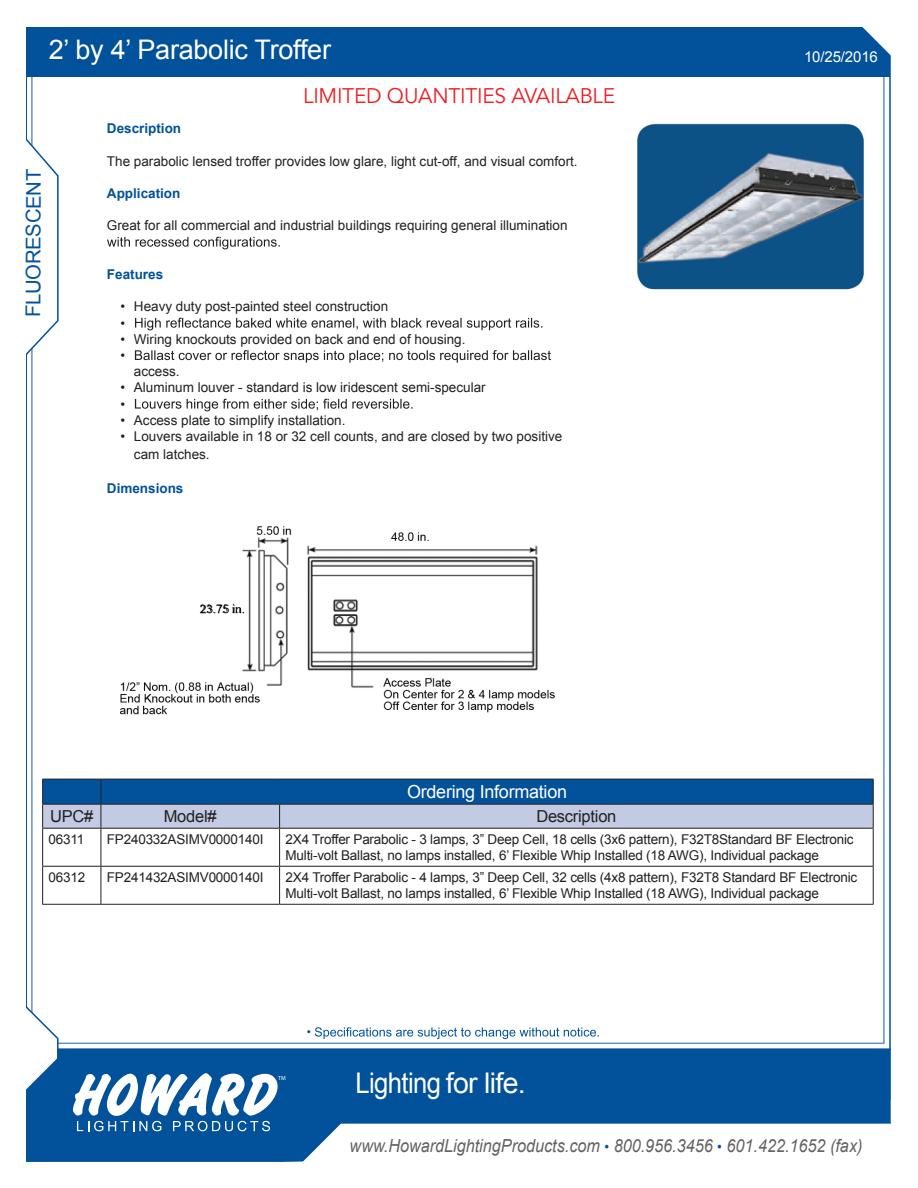
<style>
.page{position:relative;width:918px;height:1188px;background:#fff}
.page>*{position:absolute;margin:0;border:0;box-sizing:border-box;transform-origin:0 0}
.t1{font:28.5px "Arial";letter-spacing:-.025em;color:#fff;scale:.9 1}
.t2{font:27px "Arial";letter-spacing:-.01em;color:#fff}
.t3{font:21px "Avenir";letter-spacing:-.015em;color:#ee1f23}
.t4{font:20.25px "Arial";letter-spacing:-.015em;color:#01529a}
.t5{font:italic 18px "Arial";color:#636366;scale:.9 1}
.t6{font:18px "Arial";letter-spacing:-.015em;color:#fff}
.t7{font:16.5px "Arial";letter-spacing:-.015em;color:#231f20}
.t8{font:15px "Arial";letter-spacing:-.01em;color:#fff}
.t9{font:13.5px/16.2px "Arial";color:#231f20}
.t10{font:700 13.5px "Arial";color:#01529a}
.t11{font:12px "Arial";color:#01529a}
.t12{font:5.85px "Myriad";color:#fff}
.s1{font-size:15px;color:#01529a}
</style>
<div class="page">
<div style="left:26px;top:1048px;width:865px;height:114px;background:#01529a;border:2px solid #01529a"></div>
<svg style="left:267px;top:1100px;width:624px;height:62px;fill:#fff"></svg>
<div style="left:26px;top:27px;width:864px;height:50px;background:#01529a"></div>
<svg style="left:26px;top:991px;width:33px;height:112px"></svg>
<svg style="left:862px;top:27px;width:29px;height:54px"></svg>
<svg style="left:26px;top:122px;width:33px;height:246px"></svg>
<div style="left:10px;top:1035px;width:37px;height:23px;background:#fff"></div>
<svg style="left:73px;top:1073px;width:205px;height:58px"></svg>
<svg style="left:315px;top:1027px;width:284px;height:12px"></svg>
<img style="left:637px;top:123px;width:227px;height:167px">
<svg style="left:107px;top:237px;width:173px;height:12px"></svg>
<svg style="left:135px;top:318px;width:407px;height:12px"></svg>
<svg style="left:135px;top:350px;width:416px;height:13px"></svg>
<svg style="left:135px;top:399px;width:278px;height:12px"></svg>
<svg style="left:42px;top:779px;width:832px;height:49px;background:#5d88b7"></svg>
<hr style="left:42px;top:828px;width:59px;height:1px;background:#231f20">
<hr style="left:42px;top:829px;width:1px;height:37px;background:#231f20">
<hr style="left:101px;top:828px;width:179px;height:1px;background:#231f20">
<hr style="left:101px;top:829px;width:1px;height:37px;background:#231f20">
<hr style="left:280px;top:828px;width:594px;height:1px;background:#231f20">
<hr style="left:279px;top:829px;width:1px;height:37px;background:#231f20">
<hr style="left:873px;top:829px;width:1px;height:37px;background:#231f20">
<hr style="left:42px;top:866px;width:59px;height:1px;background:#231f20">
<hr style="left:42px;top:867px;width:1px;height:37px;background:#231f20">
<hr style="left:101px;top:866px;width:179px;height:1px;background:#231f20">
<hr style="left:101px;top:867px;width:1px;height:37px;background:#231f20">
<hr style="left:280px;top:866px;width:594px;height:1px;background:#231f20">
<hr style="left:279px;top:867px;width:1px;height:37px;background:#231f20">
<hr style="left:873px;top:867px;width:1px;height:37px;background:#231f20">
<hr style="left:42px;top:904px;width:59px;height:1px;background:#231f20">
<hr style="left:101px;top:904px;width:179px;height:1px;background:#231f20">
<hr style="left:280px;top:904px;width:594px;height:1px;background:#231f20">
<img style="left:120px;top:526px;width:435px;height:189px">
<h2 class="t2" style="left:49px;top:31px;width:284px">2’ by 4’ Parabolic Troffer</h2>
<h3 class="t4" style="left:20px;top:317px;width:150px;rotate:-90deg">F UL ORESCENT</h3>
<h3 class="t3" style="left:303px;top:84px;width:314px">LIMITED QUANTITIES AVAILABLE</h3>
<p class="t10" style="left:107px;top:120px;width:76px">Description</p>
<p class="t9" style="left:107px;top:153px;width:472px">The parabolic lensed troffer provides low glare, light cut-off, and visual comfort.</p>
<p class="t10" style="left:107px;top:184px;width:75px">Application</p>
<p class="t9" style="left:107px;top:218px;width:462px">Great for all commercial and industrial buildings requiring general illumination</p>
<p class="t10" style="left:107px;top:265px;width:58px">Features</p>
<p class="t9" style="left:120px;top:299px;width:269px">• Heavy duty post-painted steel construction •</p>
<p class="t9" style="left:120px;top:331px;width:347px">• Wiring knockouts provided on back and end of housing.</p>
<p class="t9" style="left:120px;top:347px;width:6px">•</p>
<p class="t9" style="left:134px;top:363px;width:47px">access.</p>
<p class="t9" style="left:120px;top:380px;width:367px">• Aluminum louver - standard is low iridescent semi-specular •</p>
<p class="t9" style="left:120px;top:412px;width:227px">• Access plate to simplify installation.</p>
<p class="t9" style="left:134px;top:427px;width:430px;line-height:18px;text-indent:-14px">• Louvers available in 18 or 32 cell counts, and are closed by two positive cam latches.</p>
<p class="t10" style="left:107px;top:480px;width:78px">Dimensions</p>
<p class="t8" style="left:804px;top:47px;width:75px">10/25/2016</p>
<h3 class="t6" style="left:407px;top:780px;width:162px">Ordering Information</h3>
<p class="t7" style="left:50px;top:806px;width:45px">UPC#</p>
<p class="t7" style="left:164px;top:806px;width:54px">Model#</p>
<p class="t7" style="left:536px;top:806px;width:82px">Description</p>
<p class="t9" style="left:49px;top:831px;width:37px">06311</p>
<p class="t9" style="left:107px;top:831px;width:158px">FP240332ASIMV0000140I</p>
<p class="t9" style="left:286px;top:831px;width:570px">2X4 Troffer Parabolic - 3 lamps, 3” Deep Cell, 18 cells (3x6 pattern), F32T8Standard BF Electronic<br>Multi-volt Ballast, no lamps installed, 6’ Flexible Whip Installed (18 AWG), Individual package</p>
<p class="t9" style="left:49px;top:869px;width:38px">06312</p>
<p class="t9" style="left:107px;top:869px;width:158px">FP241432ASIMV0000140I</p>
<p class="t9" style="left:286px;top:869px;width:573px">2X4 Troffer Parabolic - 4 lamps, 3” Deep Cell, 32 cells (4x8 pattern), F32T8 Standard BF Electronic<br>Multi-volt Ballast, no lamps installed, 6’ Flexible Whip Installed (18 AWG), Individual package</p>
<p class="t12" style="left:278px;top:1075px;width:9px">TM</p>
<p class="t11" style="left:307px;top:1024px;width:6px">•</p>
<h1 class="t1" style="left:356px;top:1064px;width:191px">Lighting for life.</h1>
<h3 class="t5" style="left:350px;top:1134px;width:571px">www.HowardLightingProducts.com <span class="s1">•</span> 800.956.3456 <span class="s1">•</span> 601.422.1652 (fax)</h3>
</div>
